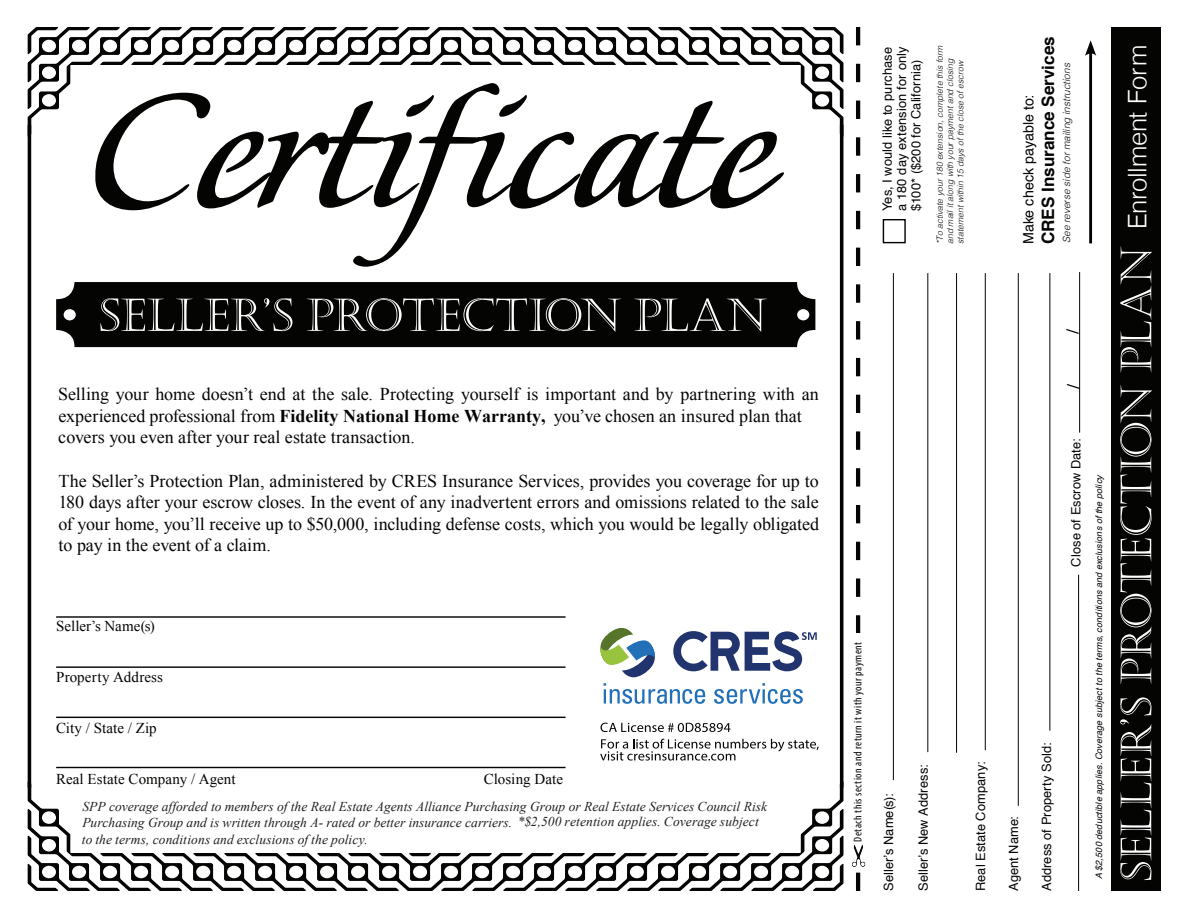
<style>
.page{position:relative;width:1188px;height:918px;background:#fff}
.page>*{position:absolute;margin:0;border:0;box-sizing:border-box;transform-origin:0 0}
.t1{font:300 25.65px "Helvetica";letter-spacing:-.01em;color:#fff}
.t2{font:18px/21.6px "Times New Roman";color:#040503}
.t3{font:700 17.1px "Helvetica";color:#040503}
.t4{font:17.1px "Helvetica";color:#040503}
.t5{font:15px "Times New Roman";letter-spacing:.005em;color:#040503}
.t6{font:14.25px "Helvetica";letter-spacing:.005em;color:#040503}
.t7{font:italic 13.5px/16.2px "Times New Roman";color:#231f20}
.t8{font:12.9px/14.2px "Helvetica";letter-spacing:.01em;color:#040503;text-align:justify}
.t9{font:condensed 11.25px "Myriad Pro";letter-spacing:.045em;color:#040503}
.t10{font:italic 300 10.05px "Helvetica";letter-spacing:-.005em;color:#040503}
.t11{font:italic 9px "Helvetica";color:#040503}
.t12{font:italic 300 8.55px/10.2px "Helvetica";color:#040503}
.s1{font-weight:700}
</style>
<div class="page">
<svg style="left:56px;top:282px;width:760px;height:66px;background:#161715"></svg>
<svg style="left:856px;top:27px;width:4px;height:864px"></svg>
<div style="left:851px;top:633px;width:14px;height:236px;background:#fff"></div>
<img style="left:852px;top:844px;width:13px;height:23px">
<hr style="left:840px;top:125px;width:3px;height:663px;background:#040503">
<hr style="left:28px;top:125px;width:3px;height:663px;background:#040503">
<svg style="left:28px;top:781px;width:815px;height:110px"></svg>
<svg style="left:28px;top:27px;width:815px;height:110px"></svg>
<hr style="left:56px;top:616px;width:510px;height:2px;background:#040503">
<hr style="left:56px;top:666px;width:510px;height:2px;background:#040503">
<hr style="left:56px;top:717px;width:510px;height:1px;background:#040503">
<hr style="left:56px;top:767px;width:510px;height:1px;background:#040503">
<svg style="left:100px;top:298px;width:667px;height:34px;background:#2e2f2e"></svg>
<svg style="left:95px;top:83px;width:689px;height:184px"></svg>
<svg style="left:604px;top:683px;width:101px;height:21px"></svg>
<svg style="left:714px;top:683px;width:89px;height:21px"></svg>
<svg style="left:600px;top:628px;width:55px;height:49px"></svg>
<svg style="left:673px;top:631px;width:144px;height:40px"></svg>
<svg style="left:601px;top:723px;width:130px;height:9px"></svg>
<svg style="left:600px;top:739px;width:219px;height:22px"></svg>
<hr style="left:893px;top:273px;width:1px;height:507px;background:#040503">
<hr style="left:927px;top:273px;width:1px;height:479px;background:#040503">
<hr style="left:956px;top:273px;width:1px;height:480px;background:#040503">
<hr style="left:985px;top:273px;width:1px;height:477px;background:#040503">
<hr style="left:1018px;top:273px;width:1px;height:533px;background:#040503">
<hr style="left:1050px;top:273px;width:1px;height:458px;background:#040503">
<hr style="left:1078px;top:575px;width:1px;height:316px;background:#040503">
<hr style="left:1079px;top:272px;width:1px;height:161px;background:#040503">
<div style="left:1112px;top:27px;width:49px;height:864px;background:#040503"></div>
<svg style="left:1120px;top:246px;width:32px;height:634px"></svg>
<div style="left:883px;top:219px;width:23px;height:24px;border:1px solid #040503"></div>
<hr style="left:1089px;top:50px;width:3px;height:193px;background:#040503">
<svg style="left:1085px;top:40px;width:11px;height:16px"></svg>
<p class="t2" style="left:58px;top:383px;width:762px">Selling your home doesn’t end at the sale. Protecting yourself is important and by partnering with an experienced professional from <span class="s1">Fidelity National Home Warranty,</span> you’ve chosen an insured plan that covers you even after your real estate transaction.</p>
<p class="t2" style="left:58px;top:470px;width:762px;text-align:justify">The Seller’s Protection Plan, administered by CRES Insurance Services, provides you coverage for up to 180 days after your escrow closes. In the event of any inadvertent errors and omissions related to the sale of your home, you’ll receive up to $50,000, including defense costs, which you would be legally obligated to pay in the event of a claim.</p>
<p class="t5" style="left:56px;top:616px;width:100px">Seller’s Name(s)</p>
<p class="t5" style="left:56px;top:667px;width:108px">Property Address</p>
<p class="t5" style="left:56px;top:718px;width:102px">City / State / Zip</p>
<p class="t5" style="left:56px;top:769px;width:181px">Real Estate Company / Agent</p>
<p class="t5" style="left:484px;top:769px;width:81px">Closing Date</p>
<p class="t7" style="left:82px;top:798px;width:687px">SPP coverage afforded to members of the Real Estate Agents Alliance Purchasing Group or Real Estate Services Council Risk<br>Purchasing Group and is written through A- rated or better insurance carriers. *$2,500 retention applies. Coverage subject to the terms, conditions and exclusions of the policy.</p>
<p class="t8" style="left:881px;top:211px;width:166px;rotate:-90deg">Yes, I would like to purchase a 180 day extension for only $100* ($200 for California)</p>
<p class="t12" style="left:934px;top:244px;width:200px;rotate:-90deg">*To activate your 180 extension, complete this form and mail it along with your payment and closing statement within 15 days of the close of escrow</p>
<p class="t3" style="left:1034px;top:244px;width:210px;rotate:-90deg">CRES Insurance Services</p>
<h1 class="t1" style="left:1116px;top:229px;width:186px;rotate:-90deg">Enrollment Form</h1>
<p class="t10" style="left:1058px;top:243px;width:182px;rotate:-90deg">See reverse side for mailing instructions</p>
<p class="t6" style="left:1018px;top:244px;width:151px;rotate:-90deg">Make check payable to:</p>
<p class="t9" style="left:851px;top:842px;width:201px;rotate:-90deg">Detach this section and return it with your payment</p>
<p class="t8" style="left:882px;top:891px;width:99px;rotate:-90deg">Seller’s Name(s):</p>
<p class="t8" style="left:916px;top:891px;width:128px;rotate:-90deg">Seller’s New Address:</p>
<p class="t8" style="left:974px;top:891px;width:131px;rotate:-90deg">Real Estate Company:</p>
<p class="t8" style="left:1007px;top:891px;width:77px;rotate:-90deg">Agent Name:</p>
<p class="t4" style="left:1060px;top:334px;width:7px;rotate:-90deg">/</p>
<p class="t4" style="left:1060px;top:389px;width:7px;rotate:-90deg">/</p>
<p class="t8" style="left:1040px;top:891px;width:150px;rotate:-90deg">Address of Property Sold:</p>
<p class="t8" style="left:1069px;top:567px;width:129px;rotate:-90deg">Close of Escrow Date:</p>
<p class="t11" style="left:1092px;top:879px;width:407px;rotate:-90deg">A $2,500 deductible applies. Coverage subject to the terms, conditions and exclusions of the policy</p>
</div>
